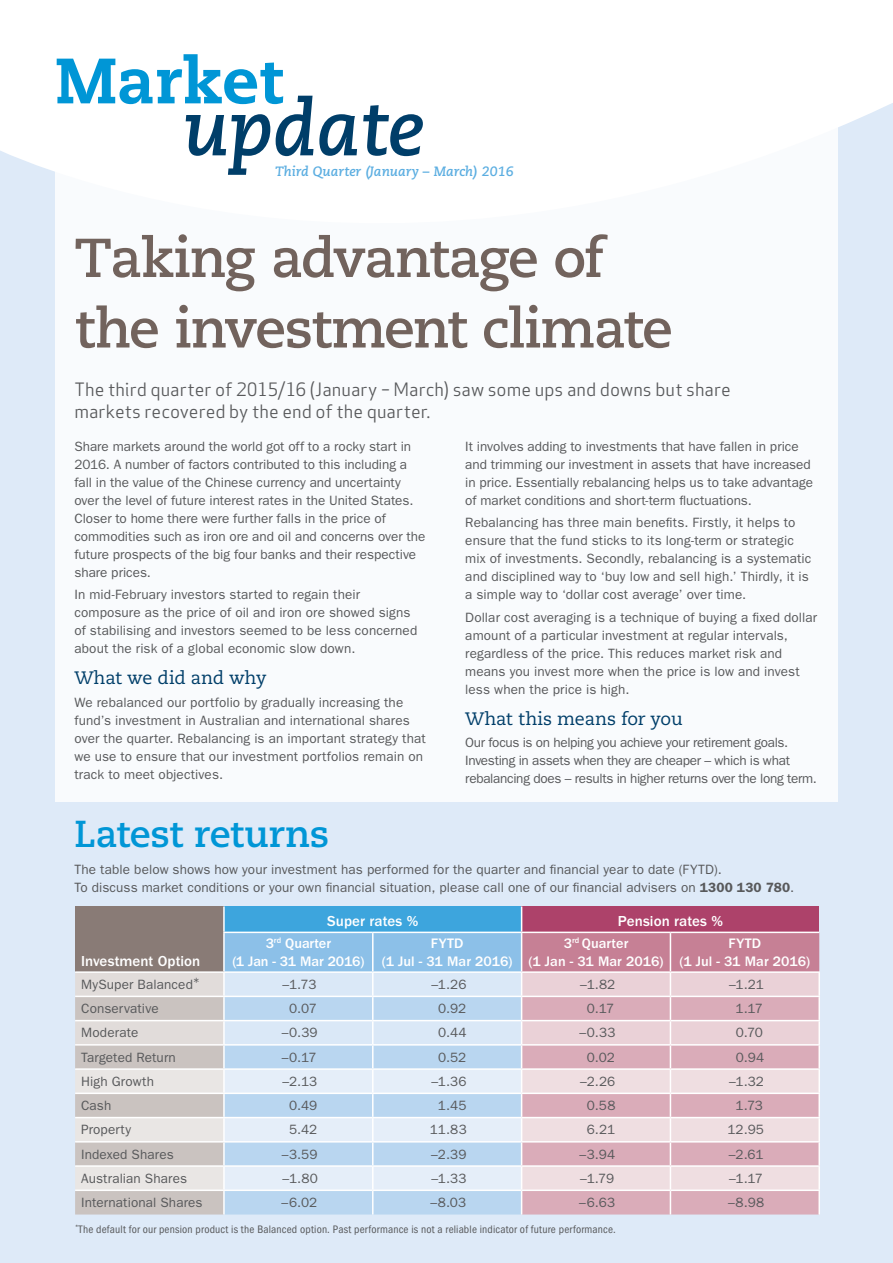
<style>
.page{position:relative;width:893px;height:1263px;background:#deeaf8}
.page>*{position:absolute;margin:0;border:0;box-sizing:border-box;transform-origin:0 0}
.t1{font:italic 700 77.55px "Caecilia LT Std";letter-spacing:-.01em;color:#003e69}
.t2{font:800 63.9px "Caecilia LT Std";color:#0096d6}
.Main_head{font:700 54.75px/70.5px "Caecilia LT Std";letter-spacing:-.025em;color:#72635d}
.Main_head-2{font:700 37.5px "Caecilia LT Std";letter-spacing:-.01em;color:#0096d6}
.Intro_para{font:18px/22.5px "Apex Sans";color:#58595b}
.Sub_Head{font:18px "Caecilia LT Std";letter-spacing:-.015em;color:#003e69}
.body_text{font:500 15px "ITC Franklin Gothic Std";letter-spacing:.005em;color:#fff}
.table_head{font:500 15px "ITC Franklin Gothic Std";color:#fff}
.table_head-2{font:500 14.25px/18px "ITC Franklin Gothic Std";color:#fff;text-align:center}
.body_text-2{font:13.5px/18px "ITC Franklin Gothic Std";letter-spacing:.005em;color:#58595b}
.body_text-3{font:13.5px/18px "ITC Franklin Gothic Std";letter-spacing:-.02em;color:#58595b}
.t3{font:italic 700 13.5px "Caecilia LT Std";color:#5caee1}
.Disclaimer{font:condensed 11.25px "ITC Franklin Gothic Std";letter-spacing:.015em;color:#58595b}
.s1{font-weight:600}
</style>
<div class="page">
<div style="left:55px;top:353px;width:783px;height:448px;background:#f9fbfd"></div>
<div style="left:0;top:0;width:893px;height:56px;background:#fff"></div>
<svg style="left:0;top:56px;width:893px;height:297px;background:#f9fbfd"></svg>
<hr style="left:670px;top:971px;width:150px;height:2px;background:#fff">
<hr style="left:818px;top:973px;width:2px;height:23px;background:#fff">
<hr style="left:670px;top:996px;width:150px;height:1px;background:#fff">
<hr style="left:818px;top:997px;width:2px;height:23px;background:#fff">
<hr style="left:670px;top:1020px;width:150px;height:1px;background:#fff">
<hr style="left:818px;top:1021px;width:2px;height:23px;background:#fff">
<hr style="left:670px;top:1044px;width:150px;height:1px;background:#fff">
<hr style="left:818px;top:1045px;width:2px;height:23px;background:#fff">
<hr style="left:670px;top:1068px;width:150px;height:2px;background:#fff">
<hr style="left:818px;top:1070px;width:2px;height:22px;background:#fff">
<hr style="left:670px;top:1092px;width:150px;height:2px;background:#fff">
<hr style="left:818px;top:1094px;width:2px;height:23px;background:#fff">
<hr style="left:670px;top:1117px;width:150px;height:1px;background:#fff">
<hr style="left:818px;top:1118px;width:2px;height:23px;background:#fff">
<hr style="left:670px;top:1141px;width:150px;height:1px;background:#fff">
<hr style="left:818px;top:1142px;width:2px;height:23px;background:#fff">
<hr style="left:670px;top:1165px;width:150px;height:2px;background:#fff">
<hr style="left:818px;top:1167px;width:2px;height:22px;background:#fff">
<hr style="left:670px;top:1189px;width:150px;height:2px;background:#fff">
<svg style="left:75px;top:906px;width:744px;height:308px"></svg>
<hr style="left:818px;top:1191px;width:2px;height:23px;background:#fff">
<p class="t2" style="left:55px;top:41px;width:229px">Market</p>
<p class="t1" style="left:182px;top:83px;width:243px">update</p>
<p class="t3" style="left:276px;top:164px;width:240px">Third Quarter (January – March) 2016</p>
<p class="Main_head" style="left:74px;top:224px;width:600px">Taking advantage of the investment climate</p>
<p class="Intro_para" style="left:74px;top:376px;width:658px">The third quarter of 2015/16 (January – March) saw some ups and downs but share markets recovered by the end of the quarter.</p>
<p class="body_text-2" style="left:74px;top:438px;width:353px">Share markets around the world got off to a rocky start in 2016. A number of factors contributed to this including a fall in the value of the Chinese currency and uncertainty over the level of future interest rates in the United States.<br>Closer to home there were further falls in the price of commodities such as iron ore and oil and concerns over the future prospects of the big four banks and their respective share prices.</p>
<p class="body_text-2" style="left:74px;top:586px;width:344px">In mid-February investors started to regain their composure as the price of oil and iron ore showed signs of stabilising and investors seemed to be less concerned about the risk of a global economic slow down.</p>
<p class="Sub_Head" style="left:74px;top:668px;width:194px">What we did and why</p>
<p class="body_text-2" style="left:74px;top:693px;width:353px">We rebalanced our portfolio by gradually increasing the fund’s investment in Australian and international shares over the quarter. Rebalancing is an important strategy that we use to ensure that our investment portfolios remain on track to meet objectives.</p>
<p class="Main_head-2" style="left:74px;top:811px;width:256px">Latest returns</p>
<p class="body_text-2" style="left:465px;top:438px;width:349px">It involves adding to investments that have fallen in price and trimming our investment in assets that have increased in price. Essentially rebalancing helps us to take advantage of market conditions and short-term fluctuations.</p>
<p class="body_text-2" style="left:465px;top:514px;width:348px">Rebalancing has three main benefits. Firstly, it helps to ensure that the fund sticks to its long-term or strategic mix of investments. Secondly, rebalancing is a systematic and disciplined way to ‘buy low and sell high.’ Thirdly, it is a simple way to ‘dollar cost average’ over time.</p>
<p class="body_text-2" style="left:465px;top:608px;width:353px">Dollar cost averaging is a technique of buying a fixed dollar amount of a particular investment at regular intervals, regardless of the price. This reduces market risk and means you invest more when the price is low and invest less when the price is high.</p>
<p class="Sub_Head" style="left:465px;top:708px;width:219px">What this means for you</p>
<p class="body_text-3" style="left:465px;top:733px;width:353px">Our focus is on helping you achieve your retirement goals.<br>Investing in assets when they are cheaper – which is what rebalancing does – results in higher returns over the long term.</p>
<p class="body_text-2" style="left:74px;top:861px;width:721px">The table below shows how your investment has performed for the quarter and financial year to date (FYTD).<br>To discuss market conditions or your own financial situation, please call one of our financial advisers on <span class="s1">1300 130 780</span>.</p>
<p class="table_head" style="left:81px;top:953px;width:121px">Investment Option</p>
<p class="body_text" style="left:327px;top:913px;width:92px">Super rates %</p>
<p class="body_text" style="left:618px;top:913px;width:106px">Pension rates %</p>
<p class="table_head-2" style="left:232px;top:934px;width:134px">3<sup>rd</sup> Quarter<br>(1 Jan - 31 Mar 2016)</p>
<p class="table_head-2" style="left:382px;top:934px;width:132px">FYTD<br>(1 Jul - 31 Mar 2016)</p>
<p class="table_head-2" style="left:529px;top:934px;width:136px">3<sup>rd</sup> Quarter<br>(1 Jan - 31 Mar 2016)</p>
<p class="table_head-2" style="left:680px;top:934px;width:132px">FYTD<br>(1 Jul - 31 Mar 2016)</p>
<p class="body_text-2" style="left:81px;top:975px;width:120px">MySuper Balanced<sup>*</sup></p>
<p class="body_text-2" style="left:283px;top:975px;width:35px">–1.73</p>
<p class="body_text-2" style="left:431px;top:975px;width:37px">–1.26</p>
<p class="body_text-2" style="left:580px;top:975px;width:37px">–1.82</p>
<p class="body_text-2" style="left:729px;top:975px;width:36px">–1.21</p>
<p class="body_text-2" style="left:81px;top:1000px;width:79px">Conservative</p>
<p class="body_text-2" style="left:289px;top:1000px;width:29px">0.07</p>
<p class="body_text-2" style="left:438px;top:1000px;width:30px">0.92</p>
<p class="body_text-2" style="left:587px;top:1000px;width:29px">0.17</p>
<p class="body_text-2" style="left:736px;top:1000px;width:29px">1.17</p>
<p class="body_text-2" style="left:81px;top:1024px;width:59px">Moderate</p>
<p class="body_text-2" style="left:282px;top:1024px;width:37px">–0.39</p>
<p class="body_text-2" style="left:438px;top:1024px;width:30px">0.44</p>
<p class="body_text-2" style="left:579px;top:1024px;width:38px">–0.33</p>
<p class="body_text-2" style="left:736px;top:1024px;width:28px">0.70</p>
<p class="body_text-2" style="left:81px;top:1048px;width:96px">Targeted Return</p>
<p class="body_text-2" style="left:282px;top:1048px;width:36px">–0.17</p>
<p class="body_text-2" style="left:438px;top:1048px;width:30px">0.52</p>
<p class="body_text-2" style="left:587px;top:1048px;width:30px">0.02</p>
<p class="body_text-2" style="left:736px;top:1048px;width:30px">0.94</p>
<p class="body_text-2" style="left:81px;top:1072px;width:74px">High Growth</p>
<p class="body_text-2" style="left:282px;top:1072px;width:36px">–2.13</p>
<p class="body_text-2" style="left:431px;top:1072px;width:37px">–1.36</p>
<p class="body_text-2" style="left:580px;top:1072px;width:37px">–2.26</p>
<p class="body_text-2" style="left:729px;top:1072px;width:36px">–1.32</p>
<p class="body_text-2" style="left:81px;top:1096px;width:32px">Cash</p>
<p class="body_text-2" style="left:289px;top:1096px;width:30px">0.49</p>
<p class="body_text-2" style="left:438px;top:1096px;width:30px">1.45</p>
<p class="body_text-2" style="left:587px;top:1096px;width:30px">0.58</p>
<p class="body_text-2" style="left:736px;top:1096px;width:29px">1.73</p>
<p class="body_text-2" style="left:81px;top:1121px;width:51px">Property</p>
<p class="body_text-2" style="left:289px;top:1121px;width:29px">5.42</p>
<p class="body_text-2" style="left:430px;top:1121px;width:38px">11.83</p>
<p class="body_text-2" style="left:587px;top:1121px;width:30px">6.21</p>
<p class="body_text-2" style="left:727px;top:1121px;width:38px">12.95</p>
<p class="body_text-2" style="left:81px;top:1145px;width:94px">Indexed Shares</p>
<p class="body_text-2" style="left:282px;top:1145px;width:37px">–3.59</p>
<p class="body_text-2" style="left:431px;top:1145px;width:37px">–2.39</p>
<p class="body_text-2" style="left:580px;top:1145px;width:37px">–3.94</p>
<p class="body_text-2" style="left:729px;top:1145px;width:36px">–2.61</p>
<p class="body_text-2" style="left:81px;top:1169px;width:108px">Australian Shares</p>
<p class="body_text-2" style="left:283px;top:1169px;width:37px">–1.80</p>
<p class="body_text-2" style="left:431px;top:1169px;width:37px">–1.33</p>
<p class="body_text-2" style="left:580px;top:1169px;width:35px">–1.79</p>
<p class="body_text-2" style="left:729px;top:1169px;width:35px">–1.17</p>
<p class="body_text-2" style="left:81px;top:1193px;width:123px">International Shares</p>
<p class="body_text-2" style="left:282px;top:1193px;width:37px">–6.02</p>
<p class="body_text-2" style="left:430px;top:1193px;width:37px">–8.03</p>
<p class="body_text-2" style="left:579px;top:1193px;width:37px">–6.63</p>
<p class="body_text-2" style="left:728px;top:1193px;width:38px">–8.98</p>
<p class="Disclaimer" style="left:75px;top:1222px;width:542px"><sup>*</sup>The default for our pension product is the Balanced option. Past performance is not a reliable indicator of future performance.</p>
</div>
